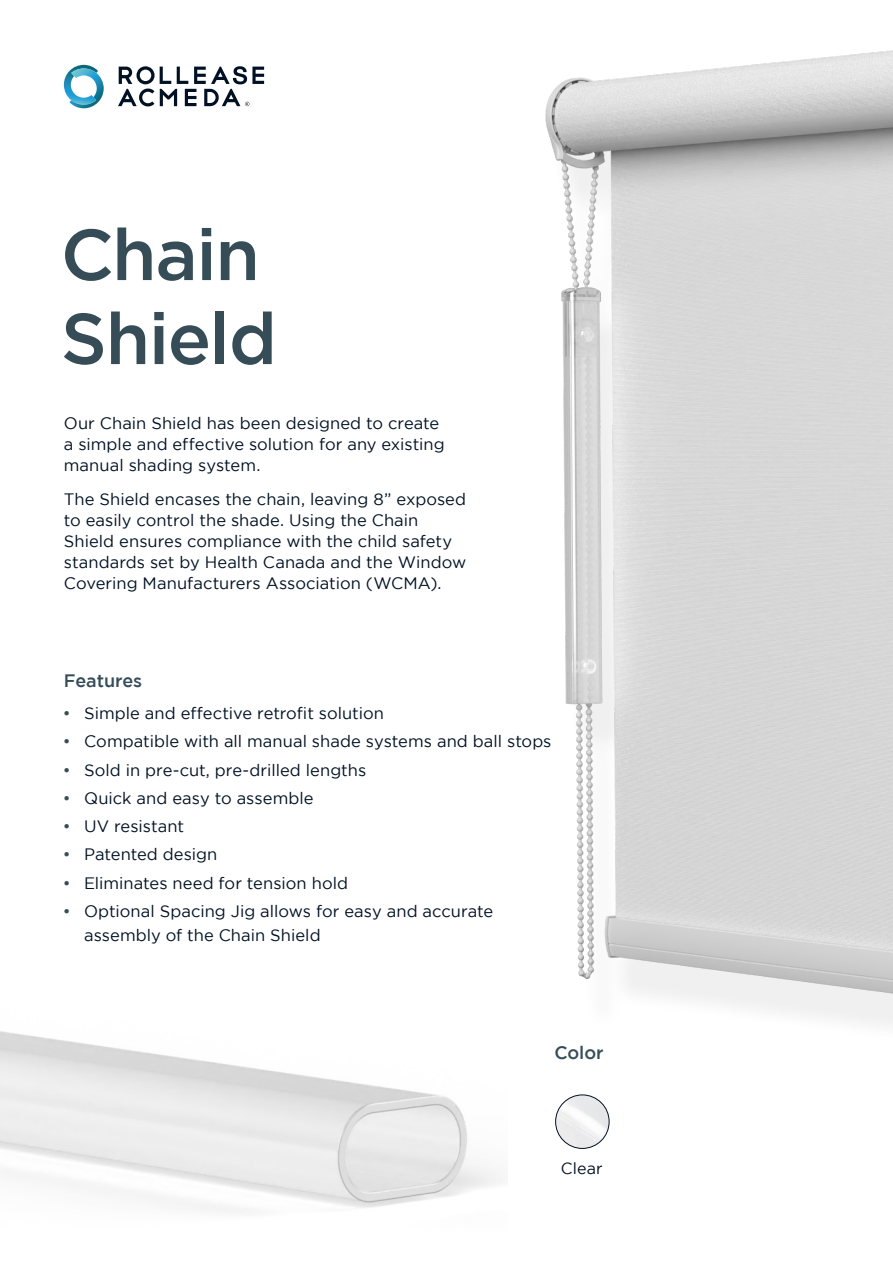
<style>
.page{position:relative;width:893px;height:1263px;background:#fff}
.page>*{position:absolute;margin:0;border:0;box-sizing:border-box;transform-origin:0 0}
.t1{font:500 72px/84px "Gotham";letter-spacing:-.02em;color:#364d58}
.t2{font:500 18px "Gotham";color:#364d58}
.t3{font:16.5px/21px "Gotham";color:#001123}
.t4{font:16.05px "Gotham";letter-spacing:.005em;color:#001123}
.s1{color:#374e59}
</style>
<div class="page">
<img style="left:556px;top:1095px;width:53px;height:53px;border-radius:27px">
<div style="left:555px;top:1094px;width:54px;height:55px;border:1px solid #001123;border-radius:50%"></div>
<svg style="left:64px;top:65px;width:40px;height:43px"></svg>
<svg style="left:118px;top:66px;width:146px;height:40px"></svg>
<img style="left:545px;top:50px;width:348px;height:967px">
<img style="left:0;top:1031px;width:501px;height:181px">
<h1 class="t1" style="left:61px;top:211px;width:218px">Chain<br>Shield</h1>
<p class="t3" style="left:64px;top:413px;width:382px">Our Chain Shield has been designed to create a simple and effective solution for any existing manual shading system.</p>
<p class="t3" style="left:64px;top:489px;width:404px">The Shield encases the chain, leaving 8” exposed to easily control the shade. Using the Chain Shield ensures compliance with the child safety standards set by Health Canada and the Window Covering Manufacturers Association (WCMA).</p>
<p class="t2" style="left:64px;top:670px;width:80px">Features</p>
<p class="t3" style="left:63px;top:702px;width:323px"><span class="s1">•</span> Simple and effective retrofit solution</p>
<p class="t3" style="left:63px;top:731px;width:490px"><span class="s1">•</span> Compatible with all manual shade systems and ball stops</p>
<p class="t3" style="left:63px;top:759px;width:305px"><span class="s1">•</span> Sold in pre-cut, pre-drilled lengths</p>
<p class="t3" style="left:63px;top:787px;width:252px"><span class="s1">•</span> Quick and easy to assemble</p>
<p class="t3" style="left:63px;top:815px;width:123px"><span class="s1">•</span> UV resistant</p>
<p class="t3" style="left:63px;top:844px;width:156px"><span class="s1">•</span> Patented design</p>
<p class="t3" style="left:63px;top:872px;width:287px"><span class="s1">•</span> Eliminates need for tension hold</p>
<p class="t3" style="left:84px;top:899px;width:411px;line-height:24px;text-indent:-21px"><span class="s1">•</span> Optional Spacing Jig allows for easy and accurate assembly of the Chain Shield</p>
<p class="t2" style="left:554px;top:1042px;width:51px">Color</p>
<p class="t4" style="left:561px;top:1159px;width:43px">Clear</p>
</div>
